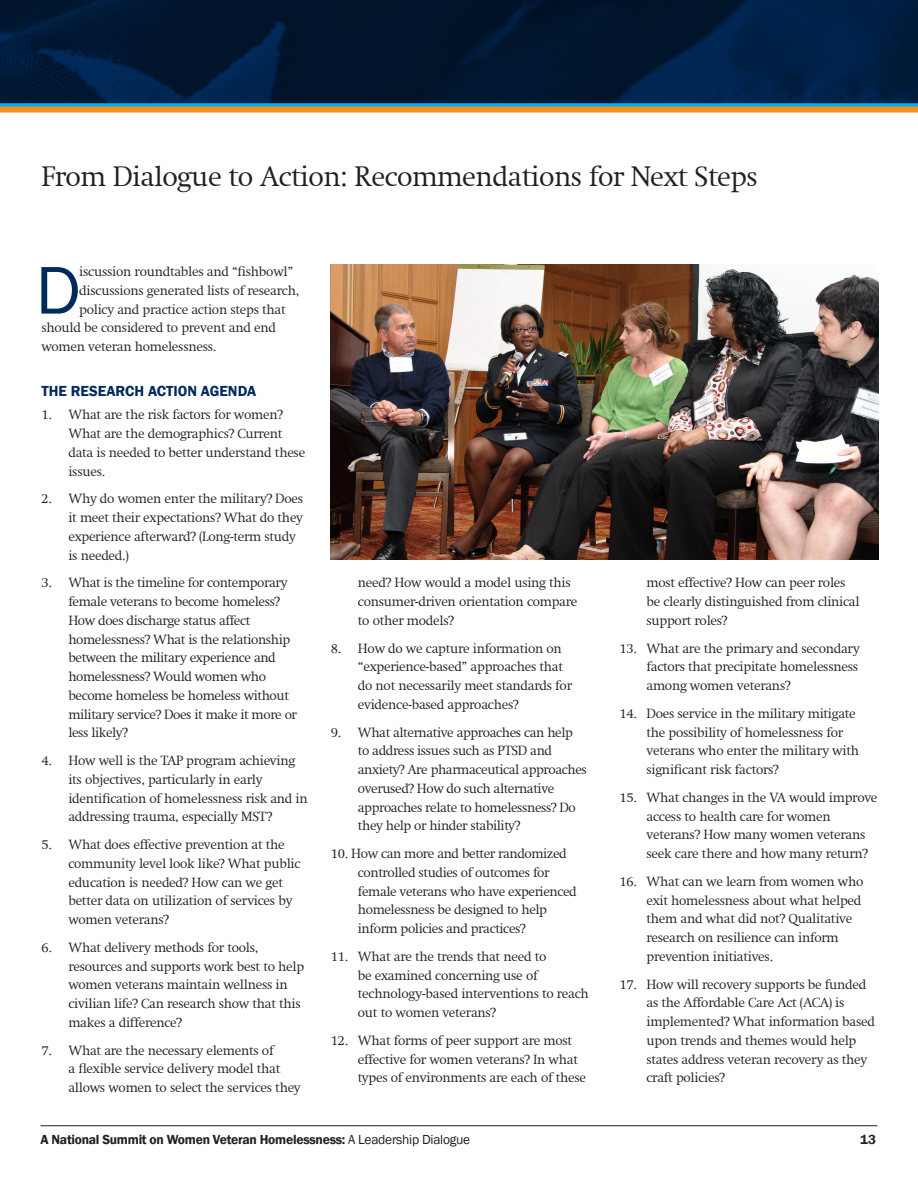
<style>
.page{position:relative;width:918px;height:1188px;background:#fff}
.page>*{position:absolute;margin:0;border:0;box-sizing:border-box;transform-origin:0 0}
.Main_body_text{font:69.75px "Franklin Gothic";color:#00295c}
.Large_serif_head{font:300 28.5px "Swift Com";letter-spacing:-.02em;color:#231f20}
.t1{font:600 15px "Franklin Gothic";color:#00295c}
.Main_body_text-2{font:300 13.5px/18.8px "Swift Com";letter-spacing:-.02em;color:#231f20}
.t2{font:600 13.5px "Franklin Gothic";letter-spacing:-.02em;color:#231f20}
.s1{font-weight:400}
</style>
<div class="page">
<hr style="left:40px;top:1125px;width:838px;height:1px;background:#231f20">
<img style="left:0;top:0;width:918px;height:103px">
<div style="left:0;top:103px;width:918px;height:6px;background:#00aeef"></div>
<div style="left:0;top:106px;width:918px;height:6px;background:#f68e1e"></div>
<img style="left:330px;top:265px;width:548px;height:294px">
<p class="Large_serif_head" style="left:41px;top:160px;width:718px">From Dialogue to Action: Recommendations for Next Steps</p>
<p class="Main_body_text" style="left:36px;top:247px;width:47px">D</p>
<p class="Main_body_text-2" style="left:79px;top:262px;width:215px">iscussion roundtables and “fishbowl”</p>
<p class="Main_body_text-2" style="left:79px;top:281px;width:222px">discussions generated lists of research,</p>
<p class="Main_body_text-2" style="left:79px;top:300px;width:208px">policy and practice action steps that</p>
<p class="Main_body_text-2" style="left:41px;top:318px;width:236px">should be considered to prevent and end</p>
<p class="Main_body_text-2" style="left:41px;top:337px;width:177px">women veteran homelessness.</p>
<p class="t1" style="left:41px;top:382px;width:216px">THE RESEARCH ACTION AGENDA</p>
<p class="Main_body_text-2" style="left:68px;top:405px;width:238px;text-indent:-27px">1. What are the risk factors for women?<br>What are the demographics? Current data is needed to better understand these issues.</p>
<p class="Main_body_text-2" style="left:68px;top:489px;width:236px;text-indent:-27px">2. Why do women enter the military? Does it meet their expectations? What do they experience afterward? (Long-term study is needed.)</p>
<p class="Main_body_text-2" style="left:68px;top:573px;width:230px;text-indent:-27px">3. What is the timeline for contemporary female veterans to become homeless?<br>How does discharge status affect homelessness? What is the relationship between the military experience and homelessness? Would women who become homeless be homeless without military service? Does it make it more or less likely?</p>
<p class="Main_body_text-2" style="left:68px;top:751px;width:241px;text-indent:-27px">4. How well is the TAP program achieving its objectives, particularly in early identification of homelessness risk and in addressing trauma, especially MST?</p>
<p class="Main_body_text-2" style="left:68px;top:835px;width:234px;text-indent:-27px">5. What does effective prevention at the community level look like? What public education is needed? How can we get better data on utilization of services by women veterans?</p>
<p class="Main_body_text-2" style="left:68px;top:938px;width:237px;text-indent:-27px">6. What delivery methods for tools, resources and supports work best to help women veterans maintain wellness in civilian life? Can research show that this makes a difference?</p>
<p class="Main_body_text-2" style="left:68px;top:1041px;width:234px;text-indent:-27px">7. What are the necessary elements of<br>a flexible service delivery model that allows women to select the services they</p>
<p class="Main_body_text-2" style="left:358px;top:574px;width:221px">need? How would a model using this consumer-driven orientation compare to other models?</p>
<p class="Main_body_text-2" style="left:358px;top:639px;width:216px;text-indent:-27px">8. How do we capture information on “experience-based” approaches that do not necessarily meet standards for evidence-based approaches?</p>
<p class="Main_body_text-2" style="left:358px;top:723px;width:230px;text-indent:-27px">9. What alternative approaches can help to address issues such as PTSD and anxiety? Are pharmaceutical approaches overused? How do such alternative approaches relate to homelessness? Do they help or hinder stability?</p>
<p class="Main_body_text-2" style="left:358px;top:844px;width:220px;text-indent:-27px">10. How can more and better randomized controlled studies of outcomes for female veterans who have experienced homelessness be designed to help inform policies and practices?</p>
<p class="Main_body_text-2" style="left:358px;top:947px;width:233px;text-indent:-27px">11. What are the trends that need to<br>be examined concerning use of technology-based interventions to reach out to women veterans?</p>
<p class="Main_body_text-2" style="left:358px;top:1031px;width:230px;text-indent:-27px">12. What forms of peer support are most effective for women veterans? In what types of environments are each of these</p>
<p class="Main_body_text-2" style="left:646px;top:574px;width:215px">most effective? How can peer roles be clearly distinguished from clinical support roles?</p>
<p class="Main_body_text-2" style="left:646px;top:639px;width:215px;text-indent:-27px">13. What are the primary and secondary factors that precipitate homelessness among women veterans?</p>
<p class="Main_body_text-2" style="left:646px;top:704px;width:214px;text-indent:-27px">14. Does service in the military mitigate the possibility of homelessness for veterans who enter the military with significant risk factors?</p>
<p class="Main_body_text-2" style="left:646px;top:788px;width:233px;text-indent:-27px">15. What changes in the VA would improve access to health care for women veterans? How many women veterans seek care there and how many return?</p>
<p class="Main_body_text-2" style="left:646px;top:872px;width:219px;text-indent:-27px">16. What can we learn from women who exit homelessness about what helped them and what did not? Qualitative research on resilience can inform prevention initiatives.</p>
<p class="Main_body_text-2" style="left:646px;top:975px;width:230px;text-indent:-27px">17. How will recovery supports be funded as the Affordable Care Act (ACA) is implemented? What information based upon trends and themes would help states address veteran recovery as they craft policies?</p>
<p class="t2" style="left:40px;top:1131px;width:431px">A National Summit on Women Veteran Homelessness: <span class="s1">A Leadership Dialogue</span></p>
<p class="t2" style="left:860px;top:1131px;width:17px">13</p>
</div>
